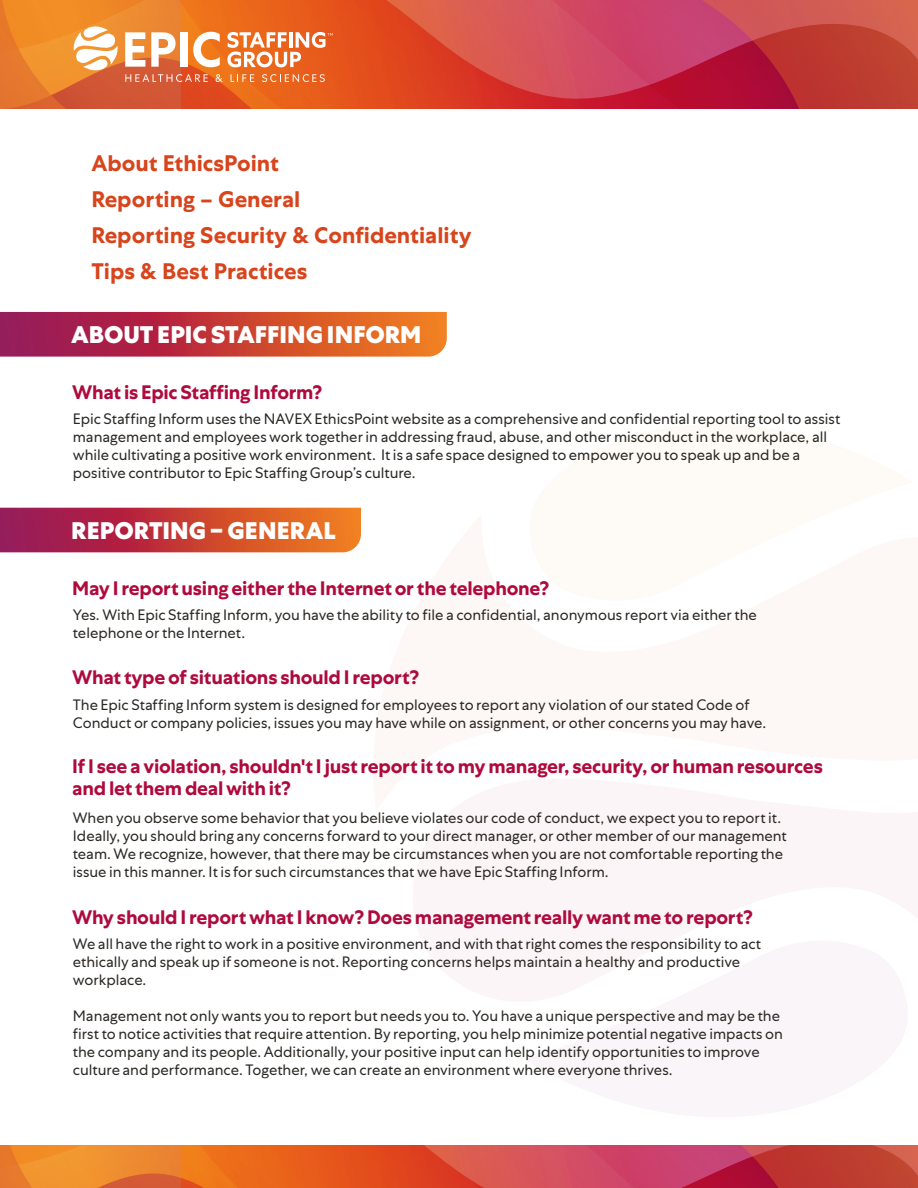
<style>
.page{position:relative;width:918px;height:1188px;background:#fff}
.page>*{position:absolute;margin:0;border:0;box-sizing:border-box;transform-origin:0 0}
.t1{font:800 24px "Centra No 1";color:#fff}
.t2{font:700 22.5px/36px "Centra No 1";color:#d8441c}
.t3{font:700 19.5px/22px "Centra No 1";letter-spacing:-.015em;color:#af0a3d}
.t4{font:15px/18px "Centra No 1";color:#2b2824}
</style>
<div class="page">
<svg style="left:356px;top:0;width:144px;height:100px;background:#dd4c2e"></svg>
<img style="left:500px;top:0;width:68px;height:108px">
<svg style="left:568px;top:0;width:350px;height:108px;background:#c43a4b"></svg>
<svg style="left:0;top:312px;width:447px;height:45px;background:#c44239"></svg>
<svg style="left:0;top:508px;width:361px;height:44px;background:#c44138"></svg>
<svg style="left:0;top:1146px;width:918px;height:42px;background:#d85739"></svg>
<svg style="left:0;top:0;width:356px;height:108px;background:#e97f3e"></svg>
<h2 class="t2" style="left:91px;top:145px;width:382px">About EthicsPoint<br>Reporting – General<br>Reporting Security &amp; Confidentiality<br>Tips &amp; Best Practices</h2>
<h1 class="t1" style="left:71px;top:320px;width:352px">ABOUT EPIC STAFFING INFORM</h1>
<h3 class="t3" style="left:72px;top:381px;width:252px">What is Epic Staffing Inform?</h3>
<p class="t4" style="left:73px;top:410px;width:769px">Epic Staffing Inform uses the NAVEX EthicsPoint website as a comprehensive and confidential reporting tool to assist management and employees work together in addressing fraud, abuse, and other misconduct in the workplace, all while cultivating a positive work environment. It is a safe space designed to empower you to speak up and be a positive contributor to Epic Staffing Group’s culture.</p>
<h1 class="t1" style="left:71px;top:516px;width:266px">REPORTING – GENERAL</h1>
<h3 class="t3" style="left:72px;top:577px;width:479px">May I report using either the Internet or the telephone?</h3>
<p class="t4" style="left:73px;top:606px;width:686px">Yes. With Epic Staffing Inform, you have the ability to file a confidential, anonymous report via either the telephone or the Internet.</p>
<h3 class="t3" style="left:72px;top:667px;width:349px">What type of situations should I report?</h3>
<p class="t4" style="left:73px;top:696px;width:695px">The Epic Staffing Inform system is designed for employees to report any violation of our stated Code of<br>Conduct or company policies, issues you may have while on assignment, or other concerns you may have.</p>
<h3 class="t3" style="left:72px;top:755px;width:752px">If I see a violation, shouldn't I just report it to my manager, security, or human resources and let them deal with it?</h3>
<p class="t4" style="left:73px;top:809px;width:716px">When you observe some behavior that you believe violates our code of conduct, we expect you to report it.<br>Ideally, you should bring any concerns forward to your direct manager, or other member of our management team. We recognize, however, that there may be circumstances when you are not comfortable reporting the issue in this manner. It is for such circumstances that we have Epic Staffing Inform.</p>
<h3 class="t3" style="left:72px;top:906px;width:682px">Why should I report what I know? Does management really want me to report?</h3>
<p class="t4" style="left:73px;top:935px;width:690px">We all have the right to work in a positive environment, and with that right comes the responsibility to act ethically and speak up if someone is not. Reporting concerns helps maintain a healthy and productive workplace.</p>
<p class="t4" style="left:73px;top:1007px;width:712px">Management not only wants you to report but needs you to. You have a unique perspective and may be the first to notice activities that require attention. By reporting, you help minimize potential negative impacts on the company and its people. Additionally, your positive input can help identify opportunities to improve culture and performance. Together, we can create an environment where everyone thrives.</p>
</div>
